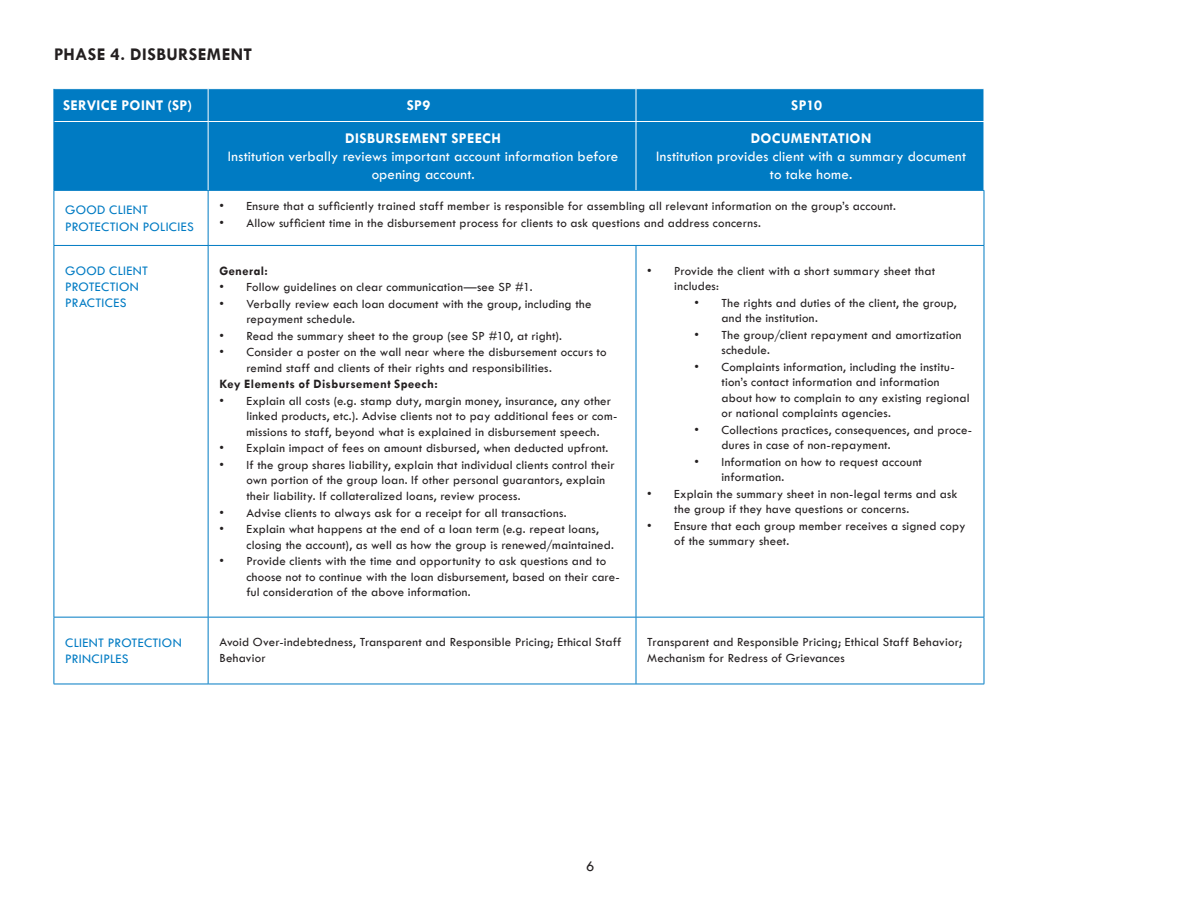
<style>
.page{position:relative;width:1188px;height:918px;background:#fff}
.page>*{position:absolute;margin:0;border:0;box-sizing:border-box;transform-origin:0 0}
.headerblack{font:700 18px "Tw Cen";letter-spacing:.025em;color:#231f20}
.tabellheaderwhite{font:15px/18px "Tw Cen";letter-spacing:.01em;color:#fff;text-align:center}
.tabellheaderwhite-2{font:700 15px "Tw Cen";letter-spacing:.025em;color:#fff}
.t1{font:15px "Tw Cen";color:#231f20}
.TABELLHEADERALLCAPS{font:13.5px/16.2px "Tw Cen";letter-spacing:.02em;color:#007bc3}
.tabelbullets{font:12.9px/15.5px "Tw Cen";letter-spacing:.015em;color:#231f20}
.tabelltext{font:12.9px/15.5px "Tw Cen";letter-spacing:.015em;color:#231f20}
.tabelbullets-2{font:700 12.9px "Tw Cen";letter-spacing:.035em;color:#231f20}
</style>
<div class="page">
<div style="left:55px;top:89px;width:929px;height:101px;background:#007bc3"></div>
<hr style="left:54px;top:190px;width:154px;height:1px;background:#007bc3">
<hr style="left:54px;top:191px;width:1px;height:54px;background:#007bc3">
<hr style="left:208px;top:190px;width:428px;height:1px;background:#007bc3">
<hr style="left:208px;top:191px;width:1px;height:54px;background:#007bc3">
<hr style="left:636px;top:190px;width:348px;height:1px;background:#007bc3">
<hr style="left:984px;top:191px;width:1px;height:54px;background:#007bc3">
<hr style="left:54px;top:245px;width:154px;height:1px;background:#007bc3">
<hr style="left:54px;top:246px;width:1px;height:371px;background:#007bc3">
<hr style="left:208px;top:245px;width:428px;height:1px;background:#007bc3">
<hr style="left:208px;top:246px;width:1px;height:371px;background:#007bc3">
<hr style="left:636px;top:245px;width:348px;height:1px;background:#007bc3">
<hr style="left:636px;top:246px;width:1px;height:371px;background:#007bc3">
<hr style="left:984px;top:246px;width:1px;height:371px;background:#007bc3">
<hr style="left:54px;top:617px;width:154px;height:1px;background:#007bc3">
<hr style="left:54px;top:617px;width:1px;height:67px;background:#007bc3">
<hr style="left:208px;top:617px;width:428px;height:1px;background:#007bc3">
<hr style="left:208px;top:617px;width:1px;height:67px;background:#007bc3">
<hr style="left:636px;top:617px;width:348px;height:1px;background:#007bc3">
<hr style="left:636px;top:617px;width:1px;height:67px;background:#007bc3">
<hr style="left:984px;top:617px;width:1px;height:67px;background:#007bc3">
<hr style="left:54px;top:684px;width:154px;height:1px;background:#007bc3">
<hr style="left:208px;top:684px;width:428px;height:1px;background:#007bc3">
<hr style="left:636px;top:684px;width:348px;height:1px;background:#007bc3">
<hr style="left:208px;top:89px;width:1px;height:32px;background:#fff">
<hr style="left:636px;top:89px;width:1px;height:32px;background:#fff">
<hr style="left:54px;top:121px;width:154px;height:1px;background:#fff">
<hr style="left:208px;top:121px;width:428px;height:1px;background:#fff">
<hr style="left:208px;top:122px;width:1px;height:68px;background:#fff">
<hr style="left:636px;top:121px;width:348px;height:1px;background:#fff">
<hr style="left:636px;top:122px;width:1px;height:68px;background:#fff">
<hr style="left:54px;top:89px;width:1px;height:32px;background:#007bc3">
<hr style="left:54px;top:121px;width:1px;height:69px;background:#007bc3">
<p class="headerblack" style="left:54px;top:44px;width:200px">PHASE 4. DISBURSEMENT</p>
<p class="tabellheaderwhite-2" style="left:63px;top:96px;width:131px">SERVICE POINT (SP)</p>
<p class="tabellheaderwhite-2" style="left:407px;top:96px;width:25px">SP9</p>
<p class="tabellheaderwhite-2" style="left:791px;top:96px;width:32px">SP10</p>
<p class="tabellheaderwhite-2" style="left:345px;top:129px;width:157px">DISBURSEMENT SPEECH</p>
<p class="tabellheaderwhite" style="left:228px;top:147px;width:392px">Institution verbally reviews important account information before opening account.</p>
<p class="tabellheaderwhite-2" style="left:751px;top:129px;width:122px">DOCUMENTATION</p>
<p class="tabellheaderwhite" style="left:656px;top:147px;width:311px">Institution provides client with a summary document to take home.</p>
<p class="TABELLHEADERALLCAPS" style="left:65px;top:202px;width:130px">GOOD CLIENT<br>PROTECTION POLICIES</p>
<p class="tabelbullets" style="left:219px;top:199px;width:678px">• Ensure that a sufficiently trained staff member is responsible for assembling all relevant information on the group’s account.</p>
<p class="tabelbullets" style="left:219px;top:215px;width:543px">• Allow sufficient time in the disbursement process for clients to ask questions and address concerns.</p>
<p class="TABELLHEADERALLCAPS" style="left:65px;top:263px;width:84px">GOOD CLIENT<br>PROTECTION<br>PRACTICES</p>
<p class="tabelbullets-2" style="left:219px;top:263px;width:50px">General:</p>
<p class="tabelbullets" style="left:219px;top:279px;width:315px">• Follow guidelines on clear communication—see SP #1.</p>
<p class="tabelbullets" style="left:246px;top:296px;width:347px;text-indent:-27px">• Verbally review each loan document with the group, including the repayment schedule.</p>
<p class="tabelbullets" style="left:219px;top:328px;width:344px">• Read the summary sheet to the group (see SP #10, at right).</p>
<p class="tabelbullets" style="left:246px;top:344px;width:362px;text-indent:-27px">• Consider a poster on the wall near where the disbursement occurs to remind staff and clients of their rights and responsibilities.</p>
<p class="tabelbullets-2" style="left:219px;top:377px;width:220px">Key Elements of Disbursement Speech:</p>
<p class="tabelbullets" style="left:246px;top:393px;width:373px;text-indent:-27px">• Explain all costs (e.g. stamp duty, margin money, insurance, any other linked products, etc.). Advise clients not to pay additional fees or com&shy;missions to staff, beyond what is explained in disbursement speech.</p>
<p class="tabelbullets" style="left:219px;top:441px;width:391px">• Explain impact of fees on amount disbursed, when deducted upfront.</p>
<p class="tabelbullets" style="left:246px;top:457px;width:370px;text-indent:-27px">• If the group shares liability, explain that individual clients control their own portion of the group loan. If other personal guarantors, explain their liability. If collateralized loans, review process.</p>
<p class="tabelbullets" style="left:219px;top:505px;width:349px">• Advise clients to always ask for a receipt for all transactions.</p>
<p class="tabelbullets" style="left:246px;top:521px;width:369px;text-indent:-27px">• Explain what happens at the end of a loan term (e.g. repeat loans, closing the account), as well as how the group is renewed/maintained.</p>
<p class="tabelbullets" style="left:246px;top:553px;width:375px;text-indent:-27px">• Provide clients with the time and opportunity to ask questions and to choose not to continue with the loan disbursement, based on their care&shy;ful consideration of the above information.</p>
<p class="tabelbullets" style="left:674px;top:263px;width:263px;text-indent:-27px">• Provide the client with a short summary sheet that includes:</p>
<p class="tabelbullets" style="left:722px;top:295px;width:237px;text-indent:-27px">• The rights and duties of the client, the group, and the institution.</p>
<p class="tabelbullets" style="left:722px;top:327px;width:242px;text-indent:-27px">• The group/client repayment and amortization schedule.</p>
<p class="tabelbullets" style="left:722px;top:359px;width:250px;text-indent:-27px">• Complaints information, including the institu&shy;tion’s contact information and information about how to complain to any existing regional or national complaints agencies.</p>
<p class="tabelbullets" style="left:722px;top:422px;width:252px;text-indent:-27px">• Collections practices, consequences, and proce&shy;dures in case of non-repayment.</p>
<p class="tabelbullets" style="left:722px;top:454px;width:202px;text-indent:-27px">• Information on how to request account information.</p>
<p class="tabelbullets" style="left:674px;top:486px;width:285px;text-indent:-27px">• Explain the summary sheet in non-legal terms and ask the group if they have questions or concerns.</p>
<p class="tabelbullets" style="left:674px;top:518px;width:293px;text-indent:-27px">• Ensure that each group member receives a signed copy of the summary sheet.</p>
<p class="TABELLHEADERALLCAPS" style="left:65px;top:634px;width:118px">CLIENT PROTECTION<br>PRINCIPLES</p>
<p class="tabelltext" style="left:219px;top:634px;width:404px">Avoid Over-indebtedness, Transparent and Responsible Pricing; Ethical Staff<br>Behavior</p>
<p class="tabelltext" style="left:647px;top:634px;width:317px">Transparent and Responsible Pricing; Ethical Staff Behavior;<br>Mechanism for Redress of Grievances</p>
<p class="t1" style="left:586px;top:857px;width:10px">6</p>
</div>
